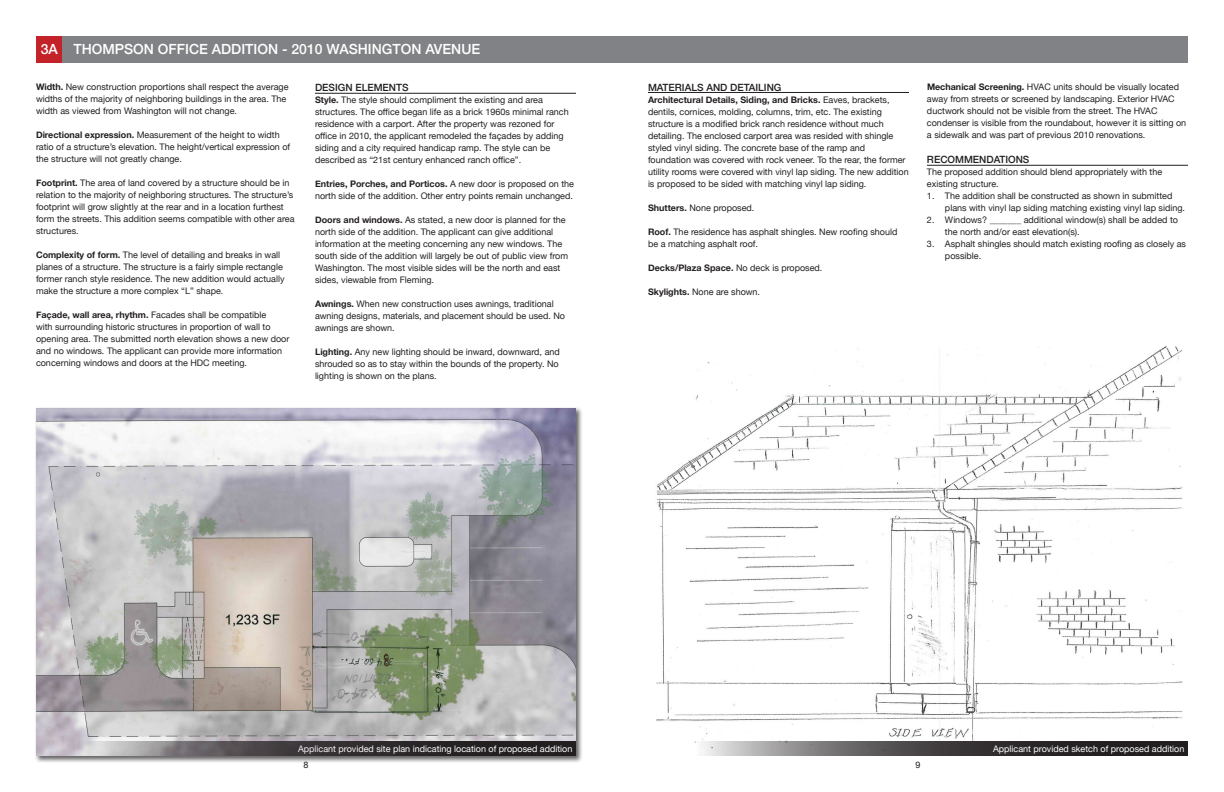
<style>
.page{position:relative;width:1224px;height:792px;background:#fff}
.page>*{position:absolute;margin:0;border:0;box-sizing:border-box;transform-origin:0 0}
.t1{font:500 14px "Helvetica Neue";color:#fff}
.t2{font:500 10px "Helvetica Neue";color:#231f20}
.t3{font:9px/12px "Helvetica Neue";color:#231f20}
.t4{font:9px "Helvetica Neue";color:#fff}
.t5{font:700 9px "Helvetica Neue";color:#231f20}
.s1{font-weight:700}
.s2{font-weight:400}
</style>
<div class="page">
<div style="left:62px;top:36px;width:1126px;height:26px;background:#808285"></div>
<div style="left:36px;top:36px;width:26px;height:26px;background:#c22228"></div>
<img style="left:656px;top:346px;width:532px;height:396px">
<div style="left:34px;top:406px;width:549px;height:357px;background:#231f20;opacity:.7"></div>
<img style="left:36px;top:408px;width:540px;height:334px">
<svg style="left:36px;top:742px;width:540px;height:14px;background:#5a5558"></svg>
<svg style="left:695px;top:742px;width:493px;height:14px;background:#5a5758"></svg>
<hr style="left:648px;top:92px;width:261px;height:1px;background:#231f20">
<hr style="left:927px;top:165px;width:261px;height:1px;background:#231f20">
<hr style="left:315px;top:93px;width:261px;height:1px;background:#231f20">
<p class="t1" style="left:73px;top:38px;width:408px">THOMPSON OFFICE ADDITION - 2010 WASHINGTON AVENUE</p>
<p class="t1" style="left:41px;top:38px;width:19px">3A</p>
<p class="t3" style="left:36px;top:81px;width:254px"><span class="s1">Width.</span> New construction proportions shall respect the average widths of the majority of neighboring buildings in the area. The width as viewed from Washington will not change.</p>
<p class="t3" style="left:36px;top:129px;width:256px"><span class="s1">Directional expression.</span> Measurement of the height to width ratio of a structure’s elevation. The height/vertical expression of the structure will not greatly change.</p>
<p class="t3" style="left:36px;top:177px;width:260px"><span class="s1">Footprint.</span> The area of land covered by a structure should be in relation to the majority of neighboring structures. The structure’s footprint will grow slightly at the rear and in a location furthest form the streets. This addition seems compatible with other area structures.</p>
<p class="t3" style="left:36px;top:249px;width:250px"><span class="s1">Complexity of form.</span> The level of detailing and breaks in wall planes of a structure. The structure is a fairly simple rectangle former ranch style residence. The new addition would actually make the structure a more complex “L” shape.</p>
<p class="t3" style="left:36px;top:309px;width:255px"><span class="s1">Façade, wall area, rhythm.</span> Facades shall be compatible<br>with surrounding historic structures in proportion of wall to opening area. The submitted north elevation shows a new door and no windows. The applicant can provide more information concerning windows and doors at the HDC meeting.</p>
<p class="t2" style="left:315px;top:79px;width:95px">DESIGN ELEMENTS</p>
<p class="t3" style="left:315px;top:94px;width:255px"><span class="s1">Style.</span> The style should compliment the existing and area structures. The office began life as a brick 1960s minimal ranch residence with a carport. After the property was rezoned for office in 2010, the applicant remodeled the façades by adding siding and a city required handicap ramp. The style can be described as “21st century enhanced ranch office”.</p>
<p class="t3" style="left:315px;top:178px;width:261px"><span class="s1">Entries, Porches, and Porticos.</span> A new door is proposed on the north side of the addition. Other entry points remain unchanged.</p>
<p class="t3" style="left:315px;top:214px;width:255px"><span class="s1">Doors and windows.</span> As stated, a new door is planned for the north side of the addition. The applicant can give additional information at the meeting concerning any new windows. The south side of the addition will largely be out of public view from Washington. The most visible sides will be the north and east sides, viewable from Fleming.</p>
<p class="t3" style="left:315px;top:298px;width:252px"><span class="s1">Awnings.</span> When new construction uses awnings, traditional awning designs, materials, and placement should be used. No awnings are shown.</p>
<p class="t3" style="left:315px;top:346px;width:246px"><span class="s1">Lighting.</span> Any new lighting should be inward, downward, and shrouded so as to stay within the bounds of the property. No lighting is shown on the plans.</p>
<p class="t2" style="left:648px;top:79px;width:135px">MATERIALS AND DETAILING</p>
<p class="t3" style="left:648px;top:94px;width:262px"><span class="s1">Architectural Details, Siding, and Bricks.</span> Eaves, brackets, dentils, cornices, molding, columns, trim, etc. The existing structure is a modified brick ranch residence without much detailing. The enclosed carport area was resided with shingle styled vinyl siding. The concrete base of the ramp and foundation was covered with rock veneer. To the rear, the former utility rooms were covered with vinyl lap siding. The new addition is proposed to be sided with matching vinyl lap siding.</p>
<p class="t3" style="left:648px;top:202px;width:108px"><span class="s1">Shutters.</span> None proposed.</p>
<p class="t3" style="left:648px;top:226px;width:251px"><span class="s1">Roof.</span> The residence has asphalt shingles. New roofing should be a matching asphalt roof.</p>
<p class="t5" style="left:648px;top:260px;width:176px">Decks/Plaza Space. <span class="s2">No deck is proposed.</span></p>
<p class="t3" style="left:648px;top:286px;width:114px"><span class="s1">Skylights.</span> None are shown.</p>
<p class="t3" style="left:927px;top:81px;width:261px"><span class="s1">Mechanical Screening.</span> HVAC units should be visually located away from streets or screened by landscaping. Exterior HVAC ductwork should not be visible from the street. The HVAC condenser is visible from the roundabout, however it is sitting on a sidewalk and was part of previous 2010 renovations.</p>
<p class="t2" style="left:927px;top:151px;width:104px">RECOMMENDATIONS</p>
<p class="t3" style="left:927px;top:166px;width:237px">The proposed addition should blend appropriately with the existing structure.</p>
<p class="t3" style="left:945px;top:190px;width:242px;text-indent:-18px">1. The addition shall be constructed as shown in submitted plans with vinyl lap siding matching existing vinyl lap siding.</p>
<p class="t3" style="left:945px;top:214px;width:235px;text-indent:-18px">2. Windows? _______ additional window(s) shall be added to the north and/or east elevation(s).</p>
<p class="t3" style="left:945px;top:238px;width:243px;text-indent:-18px">3. Asphalt shingles should match existing roofing as closely as possible.</p>
<p class="t4" style="left:298px;top:742px;width:276px">Applicant provided site plan indicating location of proposed addition</p>
<p class="t4" style="left:993px;top:742px;width:193px">Applicant provided sketch of proposed addition</p>
<p class="t3" style="left:303px;top:760px;width:7px">8</p>
<p class="t3" style="left:915px;top:760px;width:7px">9</p>
</div>
